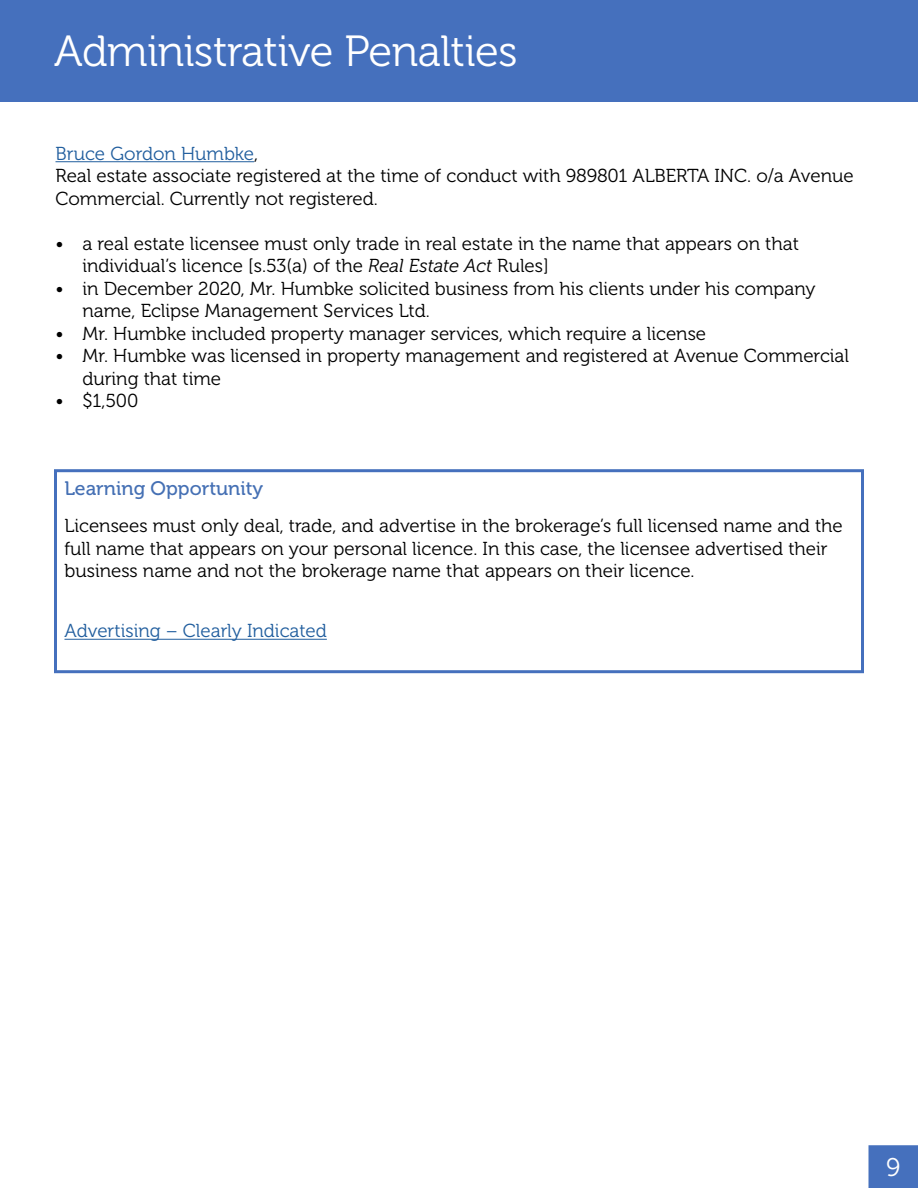
<style>
.page{position:relative;width:918px;height:1188px;background:#fff}
.page>*{position:absolute;margin:0;border:0;box-sizing:border-box;transform-origin:0 0}
.t1{font:43.5px "Museo 300";letter-spacing:-.01em;color:#fff}
.t2{font:25.5px "Museo 300";color:#fff}
.t3{font:19.5px "Museo 500";color:#4570b4}
.t4{font:18.75px/22.5px "Museo 300";color:#000}
.t5{font:18.75px "Museo 300";color:#215e9e}
.s1{color:#215e9e}
.s2{font-style:italic}
</style>
<div class="page">
<div style="left:869px;top:1146px;width:48px;height:41px;background:#4570bd"></div>
<div style="left:868px;top:1145px;width:50px;height:43px;border:2px solid #4570bd"></div>
<div style="left:0;top:0;width:918px;height:102px;background:#4570bd"></div>
<hr style="left:56px;top:161px;width:198px;height:1px;background:#215e9e">
<hr style="left:64px;top:639px;width:263px;height:1px;background:#215e9e">
<div style="left:54px;top:469px;width:810px;height:204px;border:3px solid #4570bd"></div>
<h1 class="t1" style="left:54px;top:28px;width:465px">Administrative Penalties</h1>
<p class="t4" style="left:56px;top:143px;width:800px"><span class="s1">Bruce Gordon Humbke</span>,<br>Real estate associate registered at the time of conduct with 989801 ALBERTA INC. o/a Avenue<br>Commercial. Currently not registered.</p>
<p class="t4" style="left:82px;top:233px;width:718px;text-indent:-27px">• a real estate licensee must only trade in real estate in the name that appears on that individual’s licence [s.53(a) of the <span class="s2">Real Estate Act</span> Rules]</p>
<p class="t4" style="left:82px;top:278px;width:735px;text-indent:-27px">• in December 2020, Mr. Humbke solicited business from his clients under his company name, Eclipse Management Services Ltd.</p>
<p class="t4" style="left:56px;top:323px;width:652px">• Mr. Humbke included property manager services, which require a license</p>
<p class="t4" style="left:82px;top:345px;width:768px;text-indent:-27px">• Mr. Humbke was licensed in property management and registered at Avenue Commercial during that time</p>
<p class="t4" style="left:56px;top:390px;width:85px">• $1,500</p>
<p class="t3" style="left:64px;top:477px;width:200px">Learning Opportunity</p>
<p class="t4" style="left:64px;top:515px;width:780px">Licensees must only deal, trade, and advertise in the brokerage’s full licensed name and the full name that appears on your personal licence. In this case, the licensee advertised their business name and not the brokerage name that appears on their licence.</p>
<p class="t5" style="left:64px;top:621px;width:264px">Advertising – Clearly Indicated</p>
<h2 class="t2" style="left:886px;top:1154px;width:16px">9</h2>
</div>
